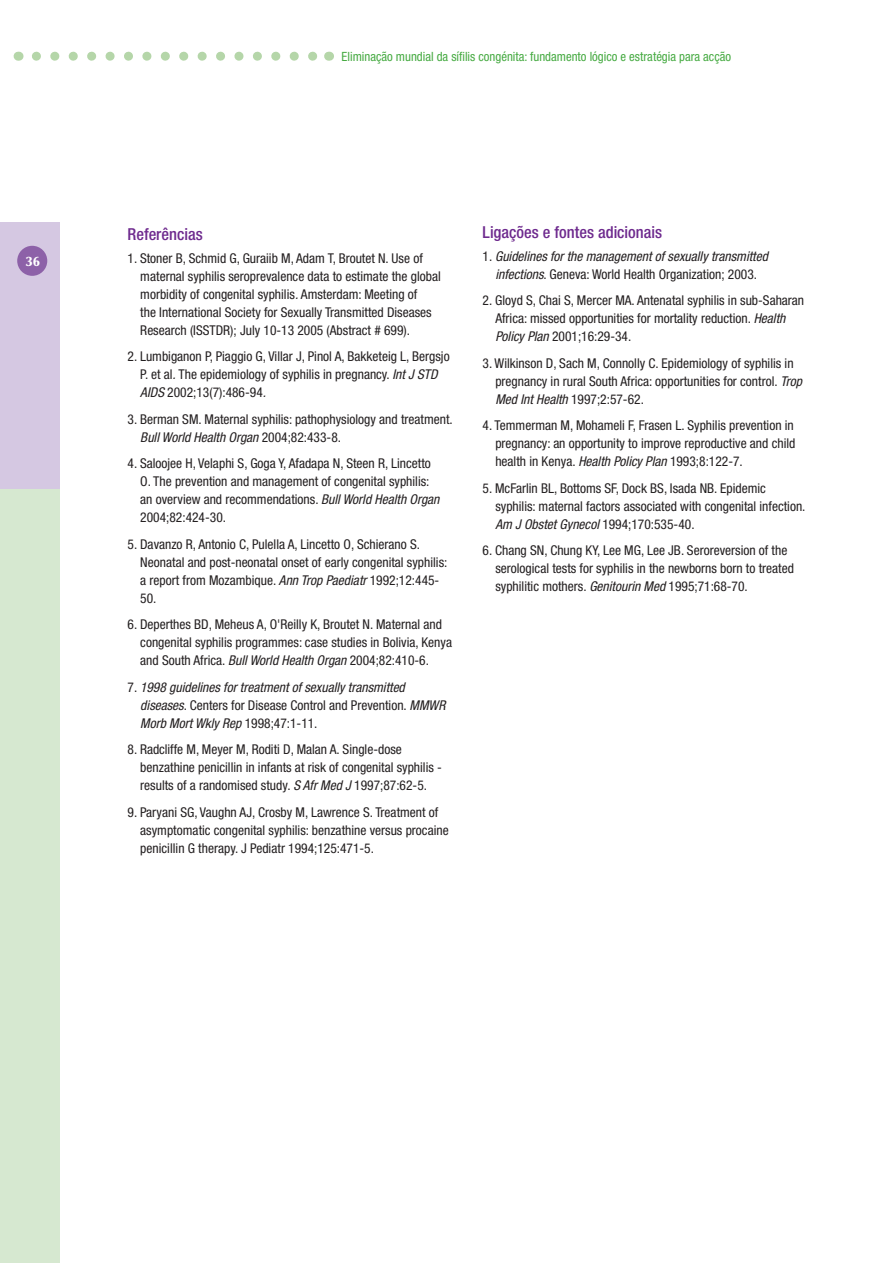
<style>
.page{position:relative;width:893px;height:1263px;background:#fff}
.page>*{position:absolute;margin:0;border:0;box-sizing:border-box;transform-origin:0 0}
.t1{font:500 condensed 16.5px "Helvetica Neue";color:#6e2a8e}
.t2{font:condensed 13.5px/18px "Helvetica Neue";color:#231f20}
.t3{font:italic condensed 13.5px/18px "Helvetica Neue";color:#231f20}
.t4{font:900 13.5px "Optima LT Std";color:#fff}
.t5{font:condensed 12.75px "Helvetica Neue";color:#46aa42}
.s1{font-style:italic}
.s2{font-style:normal}
</style>
<div class="page">
<div style="left:0;top:223px;width:59px;height:269px;background:#d5c8e2"></div>
<div style="left:17px;top:246px;width:30px;height:30px;background:#8d61a8;border-radius:50%"></div>
<div style="left:0;top:489px;width:59px;height:774px;background:#d6e8d0"></div>
<svg style="left:36px;top:52px;width:282px;height:9px"></svg>
<p class="t4" style="left:26px;top:254px;width:16px">36</p>
<p class="t5" style="left:342px;top:49px;width:391px">Eliminação mundial da sífilis congénita: fundamento lógico e estratégia para acção</p>
<p class="t1" style="left:128px;top:225px;width:77px">Referências</p>
<p class="t2" style="left:140px;top:249px;width:302px;text-indent:-13px">1. Stoner B, Schmid G, Guraiib M, Adam T, Broutet N. Use of maternal syphilis seroprevalence data to estimate the global morbidity of congenital syphilis<span class="s1">.</span> Amsterdam: Meeting of<br>the International Society for Sexually Transmitted Diseases Research (ISSTDR); July 10-13 2005 (Abstract # 699).</p>
<p class="t2" style="left:140px;top:347px;width:311px;text-indent:-13px">2. Lumbiganon P, Piaggio G, Villar J, Pinol A, Bakketeig L, Bergsjo<br>P. et al<span class="s1">.</span> The epidemiology of syphilis in pregnancy. <span class="s1">Int J STD<br>AIDS</span> 2002;13(7):486-94<span class="s1">.</span></p>
<p class="t2" style="left:140px;top:410px;width:314px;text-indent:-13px">3. Berman SM. Maternal syphilis: pathophysiology and treatment.<br><span class="s1">Bull World Health Organ</span> 2004;82:433-8.</p>
<p class="t2" style="left:140px;top:454px;width:301px;text-indent:-13px">4. Saloojee H, Velaphi S, Goga Y, Afadapa N, Steen R, Lincetto O. The prevention and management of congenital syphilis: an overview and recommendations. <span class="s1">Bull World Health Organ </span>2004;82:424-30.</p>
<p class="t2" style="left:140px;top:535px;width:309px;text-indent:-13px">5. Davanzo R, Antonio C, Pulella A, Lincetto O, Schierano S.<br>Neonatal and post-neonatal onset of early congenital syphilis: a report from Mozambique. <span class="s1">Ann Trop Paediatr</span> 1992;12:445- 50.</p>
<p class="t2" style="left:140px;top:615px;width:313px;text-indent:-13px">6. Deperthes BD, Meheus A, O'Reilly K, Broutet N. Maternal and congenital syphilis programmes: case studies in Bolivia, Kenya and South Africa. <span class="s1">Bull World Health Organ</span> 2004;82:410-6.</p>
<p class="t3" style="left:140px;top:678px;width:307px;text-indent:-13px"><span class="s2">7.</span> 1998 guidelines for treatment of sexually transmitted diseases<span class="s2">. Centers for Disease Control and Prevention.</span> MMWR<br>Morb Mort Wkly Rep <span class="s2">1998;47:1-11.</span></p>
<p class="t2" style="left:140px;top:740px;width:303px;text-indent:-13px">8. Radcliffe M, Meyer M, Roditi D, Malan A. Single-dose benzathine penicillin in infants at risk of congenital syphilis - results of a randomised study. <span class="s1">S Afr Med J</span> 1997;87:62-5.</p>
<p class="t2" style="left:140px;top:803px;width:310px;text-indent:-13px">9. Paryani SG, Vaughn AJ, Crosby M, Lawrence S. Treatment of asymptomatic congenital syphilis: benzathine versus procaine penicillin G therapy. J Pediatr 1994;125:471-5.</p>
<p class="t1" style="left:483px;top:223px;width:181px">Ligações e fontes adicionais</p>
<p class="t3" style="left:483px;top:247px;width:287px;text-align:center"><span class="s2">1.</span> Guidelines for the management of sexually transmitted infections<span class="s2">. Geneva: World Health Organization; 2003.</span></p>
<p class="t2" style="left:495px;top:291px;width:310px;text-indent:-13px">2. Gloyd S, Chai S, Mercer MA. Antenatal syphilis in sub-Saharan<br>Africa: missed opportunities for mortality reduction. <span class="s1">Health<br>Policy Plan</span> 2001;16:29-34.</p>
<p class="t2" style="left:495px;top:354px;width:308px;text-indent:-13px">3. Wilkinson D, Sach M, Connolly C. Epidemiology of syphilis in pregnancy in rural South Africa: opportunities for control. <span class="s1">Trop<br>Med Int Health</span> 1997;2:57-62.</p>
<p class="t2" style="left:495px;top:416px;width:301px;text-align:justify;text-indent:-13px">4. Temmerman M, Mohameli F, Frasen L. Syphilis prevention in pregnancy: an opportunity to improve reproductive and child health in Kenya. <span class="s1">Health Policy Plan</span> 1993;8:122-7.</p>
<p class="t2" style="left:495px;top:479px;width:312px;text-indent:-13px">5. McFarlin BL, Bottoms SF, Dock BS, Isada NB. Epidemic syphilis: maternal factors associated with congenital infection.<br><span class="s1">Am J Obstet Gynecol</span> 1994;170:535-40.</p>
<p class="t2" style="left:495px;top:541px;width:300px;text-indent:-13px">6. Chang SN, Chung KY, Lee MG, Lee JB. Seroreversion of the serological tests for syphilis in the newborns born to treated syphilitic mothers. <span class="s1">Genitourin Med</span> 1995;71:68-70.</p>
</div>
